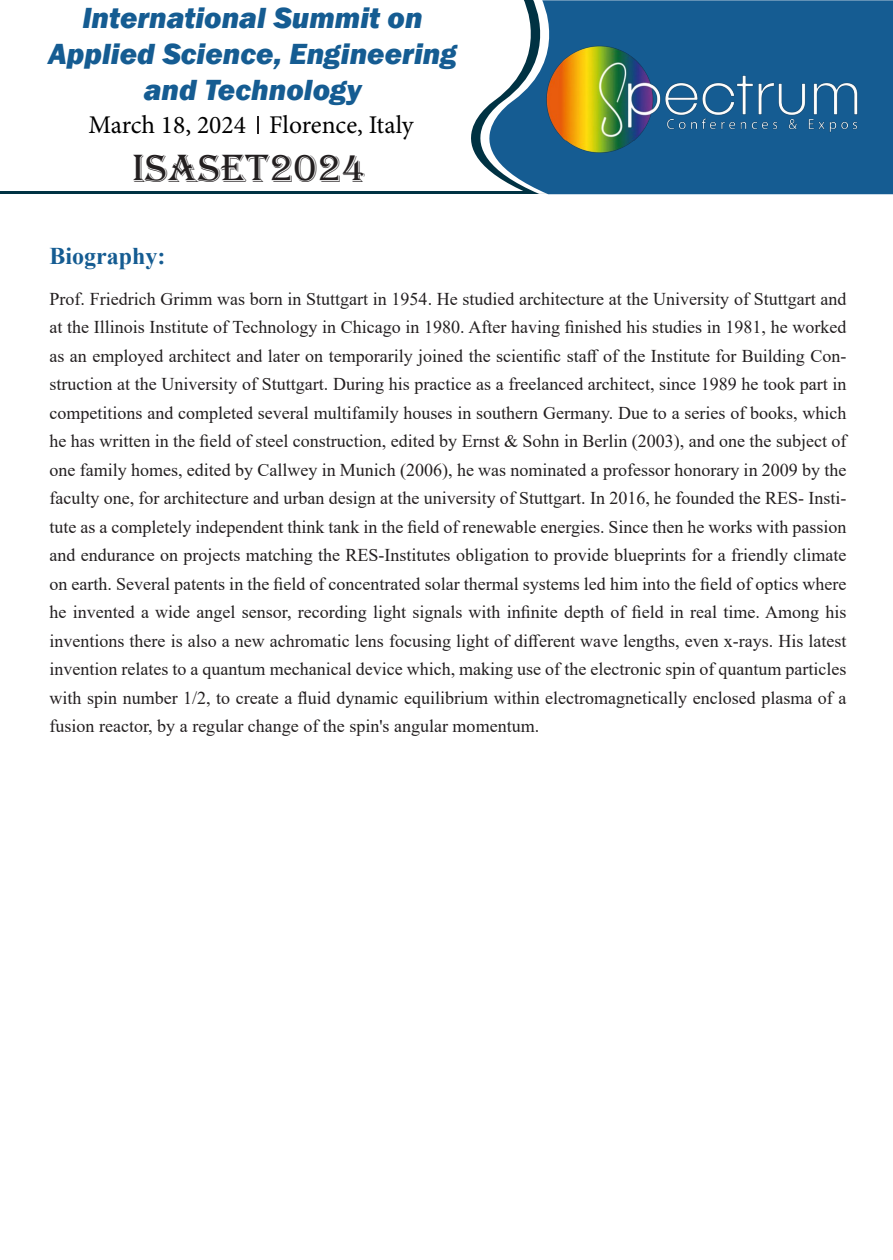
<style>
.page{position:relative;width:893px;height:1260px;background:#fff}
.page>*{position:absolute;margin:0;border:0;box-sizing:border-box;transform-origin:0 0}
.t1{font:40.5px "Algerian";color:#231f20}
.t2{font:italic 800 30px "Franklin Gothic";color:#155c92}
.t3{font:25.5px "Minion Pro";color:#000}
.t4{font:700 24px "Times New Roman";color:#155c92}
.t5{font:18px/28.5px "Times New Roman";color:#231f20;text-align:justify}
</style>
<div class="page">
<hr style="left:0;top:192px;width:557px;height:2px;background:#003243">
<svg style="left:440px;top:0;width:452px;height:194px;fill:#155c92"></svg>
<img style="left:526px;top:18px;width:358px;height:163px">
<svg style="left:258px;top:116px;width:1px;height:18px"></svg>
<p class="t2" style="left:82px;top:-2px;width:341px">International Summit on</p>
<p class="t2" style="left:48px;top:34px;width:410px">Applied Science, Engineering</p>
<p class="t2" style="left:144px;top:70px;width:219px">and Technology</p>
<p class="t3" style="left:88px;top:108px;width:327px">March 18, 2024 Florence, Italy</p>
<p class="t1" style="left:133px;top:146px;width:235px">ISASET2024</p>
<p class="t4" style="left:50px;top:238px;width:118px">Biography:</p>
<p class="t5" style="left:50px;top:284px;width:798px">Prof. Friedrich Grimm was born in Stuttgart in 1954. He studied architecture at the University of Stuttgart and at the Illinois Institute of Technology in Chicago in 1980. After having finished his studies in 1981, he worked as an employed architect and later on temporarily joined the scientific staff of the Institute for Building Con&shy;struction at the University of Stuttgart. During his practice as a freelanced architect, since 1989 he took part in competitions and completed several multifamily houses in southern Germany. Due to a series of books, which he has written in the field of steel construction, edited by Ernst &amp; Sohn in Berlin (2003), and one the subject of one family homes, edited by Callwey in Munich (2006), he was nominated a professor honorary in 2009 by the faculty one, for architecture and urban design at the university of Stuttgart. In 2016, he founded the RES- Insti&shy;tute as a completely independent think tank in the field of renewable energies. Since then he works with passion and endurance on projects matching the RES-Institutes obligation to provide blueprints for a friendly climate on earth. Several patents in the field of concentrated solar thermal systems led him into the field of optics where he invented a wide angel sensor, recording light signals with infinite depth of field in real time. Among his inventions there is also a new achromatic lens focusing light of different wave lengths, even x-rays. His latest invention relates to a quantum mechanical device which, making use of the electronic spin of quantum particles with spin number 1/2, to create a fluid dynamic equilibrium within electromagnetically enclosed plasma of a fusion reactor, by a regular change of the spin's angular momentum.</p>
</div>
